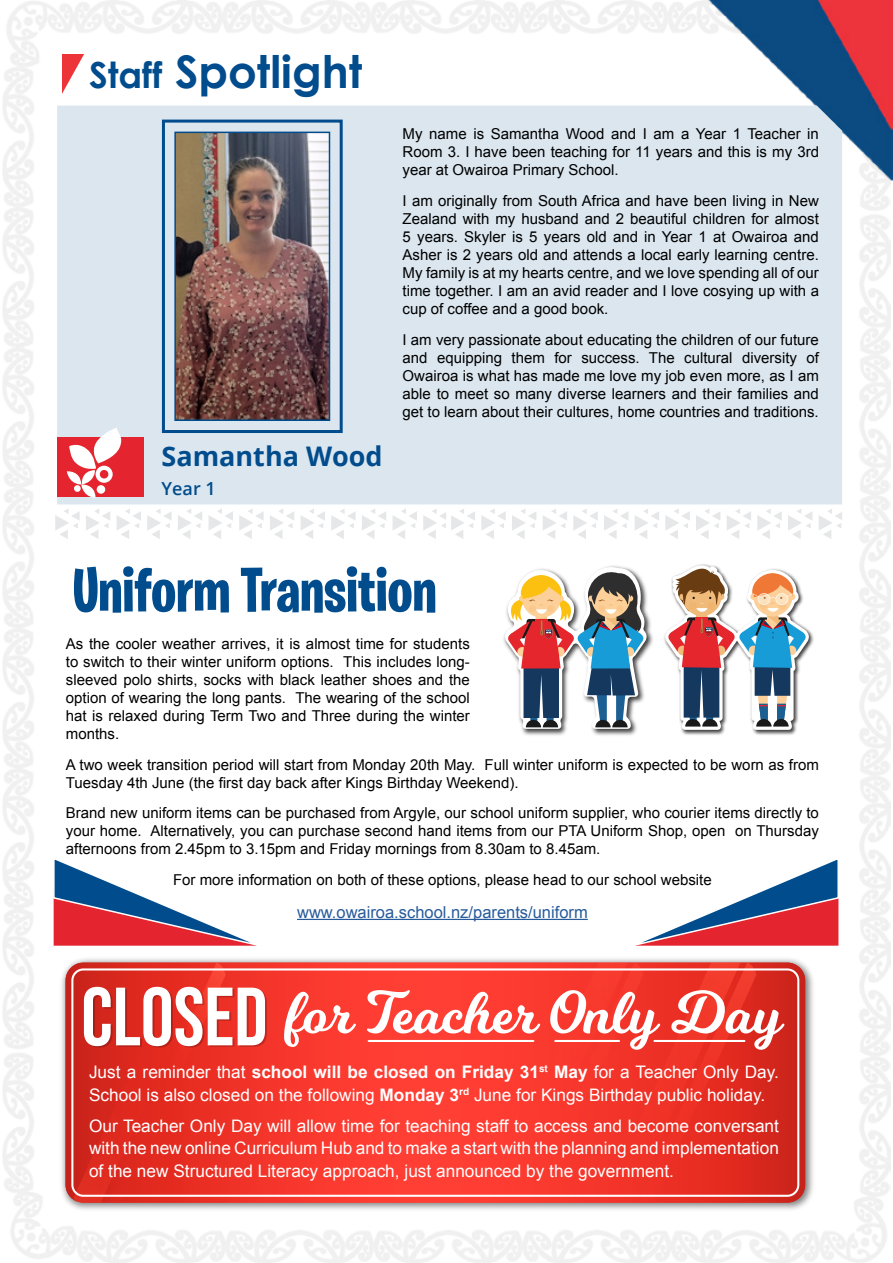
<style>
.page{position:relative;width:893px;height:1263px;background:#fff}
.page>*{position:absolute;margin:0;border:0;box-sizing:border-box;transform-origin:0 0}
.t1{font:700 63px "Burbank Big Condensed";color:#004c8d}
.t2{font:59.1px "Milkshake";color:#fff}
.t3{font:700 45px "Century Gothic";color:#004c8d}
.t4{font:700 27px "Open Sans";color:#004c8d}
.t5{font:600 18px "Open Sans";color:#004c8d}
.t6{font:17.25px/22.5px "Arial";color:#fff}
.Body_TEXT{font:16.5px "Arial";color:#275b9b}
.Body_TEXT-2{font:15px/18px "Arial";color:#000;text-align:justify}
.s1{font-size:36px}
.s2{font-family:"Bebas Neue";font-size:82.35px;color:#000}
.s3{font-weight:700}
</style>
<div class="page">
<img style="left:706px;top:0;width:187px;height:181px">
<div style="left:57px;top:106px;width:785px;height:398px;background:#dbe6ef"></div>
<div style="left:162px;top:120px;width:181px;height:313px;border:3px solid #004c8d"></div>
<svg style="left:62px;top:54px;width:22px;height:40px"></svg>
<img style="left:177px;top:135px;width:150px;height:283px">
<div style="left:174px;top:132px;width:156px;height:289px;border:2px solid #004c8d"></div>
<div style="left:57px;top:437px;width:86px;height:60px;background:#e4242f"></div>
<svg style="left:67px;top:428px;width:57px;height:70px"></svg>
<svg style="left:55px;top:508px;width:25px;height:31px"></svg>
<svg style="left:86px;top:508px;width:24px;height:31px"></svg>
<svg style="left:117px;top:508px;width:24px;height:31px"></svg>
<svg style="left:147px;top:508px;width:25px;height:31px"></svg>
<svg style="left:178px;top:508px;width:24px;height:31px"></svg>
<svg style="left:209px;top:508px;width:24px;height:31px"></svg>
<svg style="left:239px;top:508px;width:25px;height:31px"></svg>
<svg style="left:270px;top:508px;width:24px;height:31px"></svg>
<svg style="left:301px;top:508px;width:24px;height:31px"></svg>
<svg style="left:331px;top:508px;width:25px;height:31px"></svg>
<svg style="left:362px;top:508px;width:24px;height:31px"></svg>
<svg style="left:393px;top:508px;width:24px;height:31px"></svg>
<svg style="left:423px;top:508px;width:52px;height:31px"></svg>
<svg style="left:481px;top:508px;width:25px;height:31px"></svg>
<svg style="left:512px;top:508px;width:24px;height:31px"></svg>
<svg style="left:543px;top:508px;width:24px;height:31px"></svg>
<svg style="left:573px;top:508px;width:25px;height:31px"></svg>
<svg style="left:604px;top:508px;width:24px;height:31px"></svg>
<svg style="left:635px;top:508px;width:24px;height:31px"></svg>
<svg style="left:665px;top:508px;width:25px;height:31px"></svg>
<svg style="left:696px;top:508px;width:24px;height:31px"></svg>
<svg style="left:727px;top:508px;width:24px;height:31px"></svg>
<svg style="left:757px;top:508px;width:25px;height:31px"></svg>
<svg style="left:788px;top:508px;width:24px;height:31px"></svg>
<svg style="left:819px;top:508px;width:23px;height:31px"></svg>
<hr style="left:297px;top:919px;width:291px;height:1px;background:#275b9b">
<svg style="left:53px;top:859px;width:204px;height:87px"></svg>
<svg style="left:635px;top:859px;width:204px;height:87px"></svg>
<img style="left:502px;top:565px;width:152px;height:172px">
<svg style="left:505px;top:567px;width:142px;height:162px"></svg>
<img style="left:663px;top:563px;width:151px;height:173px">
<svg style="left:665px;top:565px;width:144px;height:165px"></svg>
<img style="left:60px;top:957px;width:755px;height:254px">
<svg style="left:73px;top:963px;width:683px;height:239px"></svg>
<svg style="left:71px;top:968px;width:728px;height:229px"></svg>
<hr style="left:554px;top:1040px;width:66px;height:2px;background:#fff">
<hr style="left:653px;top:1040px;width:92px;height:2px;background:#fff">
<svg style="left:368px;top:1040px;width:166px;height:2px"></svg>
<p class="t3" style="left:89px;top:37px;width:275px"><span class="s1">Staff</span> Spotlight</p>
<p class="t4" style="left:162px;top:437px;width:223px">Samantha Wood</p>
<p class="t5" style="left:162px;top:476px;width:56px">Year 1</p>
<p class="Body_TEXT-2" style="left:403px;top:125px;width:418px">My name is Samantha Wood and I am a Year 1 Teacher in Room 3. I have been teaching for 11 years and this is my 3rd year at Owairoa Primary School.</p>
<p class="Body_TEXT-2" style="left:403px;top:192px;width:418px">I am originally from South Africa and have been living in New Zealand with my husband and 2 beautiful children for almost 5 years. Skyler is 5 years old and in Year 1 at Owairoa and Asher is 2 years old and attends a local early learning centre.<br>My family is at my hearts centre, and we love spending all of our time together. I am an avid reader and I love cosying up with a cup of coffee and a good book.</p>
<p class="Body_TEXT-2" style="left:403px;top:331px;width:418px">I am very passionate about educating the children of our future and equipping them for success. The cultural diversity of Owairoa is what has made me love my job even more, as I am able to meet so many diverse learners and their families and get to learn about their cultures, home countries and traditions.</p>
<p class="t1" style="left:73px;top:552px;width:365px">Uniform Transition</p>
<p class="Body_TEXT-2" style="left:66px;top:635px;width:405px">As the cooler weather arrives, it is almost time for students to switch to their winter uniform options. This includes long&shy;sleeved polo shirts, socks with black leather shoes and the option of wearing the long pants. The wearing of the school hat is relaxed during Term Two and Three during the winter months.</p>
<p class="Body_TEXT-2" style="left:66px;top:755px;width:754px">A two week transition period will start from Monday 20th May. Full winter uniform is expected to be worn as from<br>Tuesday 4th June (the first day back after Kings Birthday Weekend).</p>
<p class="Body_TEXT-2" style="left:66px;top:804px;width:755px">Brand new uniform items can be purchased from Argyle, our school uniform supplier, who courier items directly to your home. Alternatively, you can purchase second hand items from our PTA Uniform Shop, open on Thursday afternoons from 2.45pm to 3.15pm and Friday mornings from 8.30am to 8.45am.</p>
<p class="Body_TEXT-2" style="left:173px;top:871px;width:540px">For more information on both of these options, please head to our school website</p>
<p class="Body_TEXT" style="left:297px;top:901px;width:292px">www.owairoa.school.nz/parents/uniform</p>
<p class="t2" style="left:83px;top:971px;width:700px"><span class="s2">CLOSED</span> for Teacher Only Day</p>
<p class="t6" style="left:89px;top:1061px;width:691px">Just a reminder that <span class="s3">school will be closed on Friday 31</span><sup>st</sup> <span class="s3">May</span> for a Teacher Only Day.<br>School is also closed on the following <span class="s3">Monday 3</span><sup>rd</sup> June for Kings Birthday public holiday.</p>
<p class="t6" style="left:89px;top:1114px;width:691px;text-align:justify">Our Teacher Only Day will allow time for teaching staff to access and become conversant with the new online Curriculum Hub and to make a start with the planning and implementation of the new Structured Literacy approach, just announced by the government.</p>
</div>
